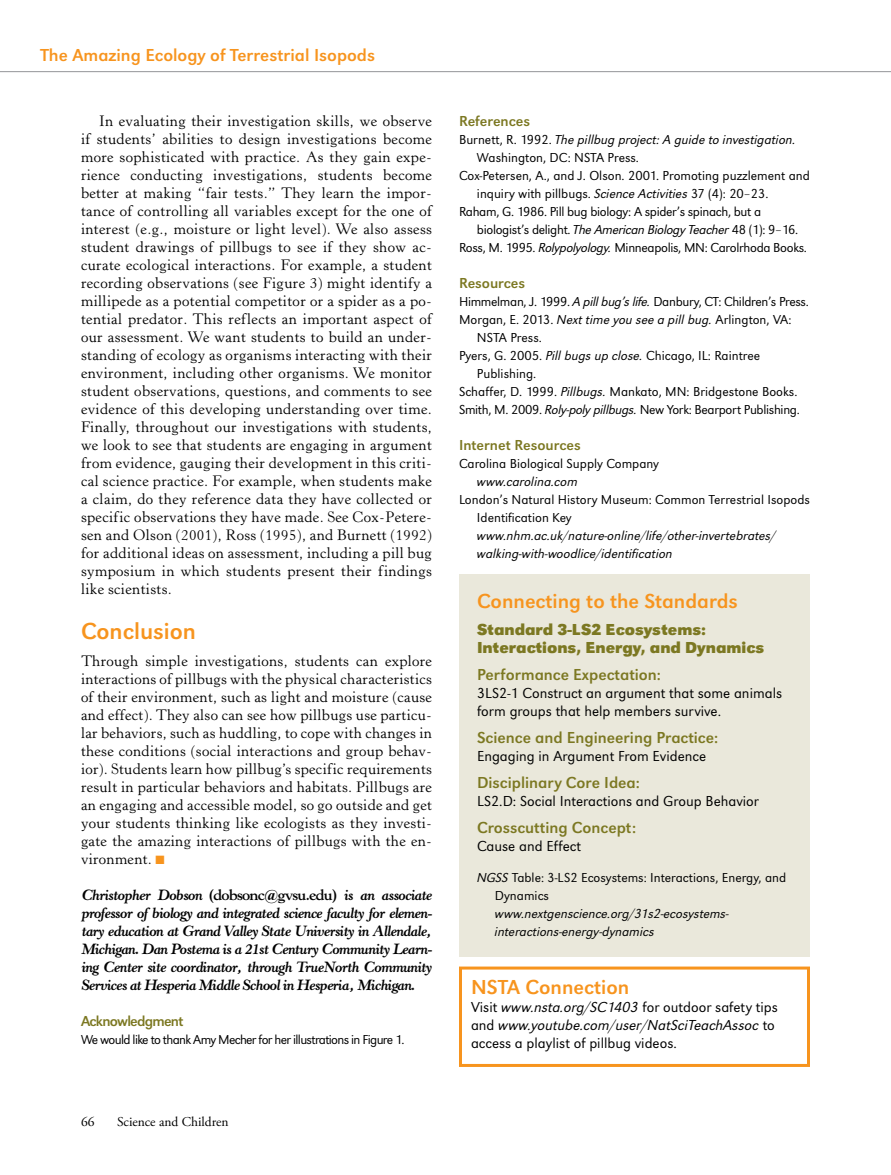
<style>
.page{position:relative;width:891px;height:1175px;background:#fff}
.page>*{position:absolute;margin:0;border:0;box-sizing:border-box;transform-origin:0 0}
.t1{font:24px "URW Grotesk TOT";color:#f7941e}
.t2{font:21px "URW Grotesk TOT";color:#f7941e}
.t3{font:18px "URW Grotesk TOT";color:#f7941e}
.t4{font:16.5px "URW Grotesk TOT";color:#7c7822}
.t5{font:700 16.5px/18px "URW Grotesk TOT";color:#7c7822}
.t6{font:15px/18px "Horley Old Style MT Std";letter-spacing:.02em;color:#000;text-align:justify}
.t7{font:italic 700 15px/18px "Horley Old Style MT Std";letter-spacing:-.05em;color:#000;text-align:justify}
.t8{font:300 15px/18px "URW Grotesk TOT";color:#000}
.t9{font:15px "URW Grotesk TOT";color:#7c7822}
.t10{font:15px "URW Grotesk TOT";letter-spacing:-.05em;color:#7c7822}
.t11{font:300 13.5px/18px "URW Grotesk TOT";color:#000}
.t12{font:300 13.5px "URW Grotesk TOT";letter-spacing:-.025em;color:#000}
.t13{font:italic 300 13.5px/18px "URW Grotesk TOT";color:#000}
.t14{font:300 13.5px "URW Grotesk TOT";letter-spacing:-.05em;color:#000}
.t15{font:13.5px "Adobe Garamond Pro";color:#000}
.s1{color:#f7941e}
.s2{font-style:normal}
.s3{font-style:italic}
</style>
<div class="page">
<hr style="left:0;top:71px;width:891px;height:1px;background:#939598">
<div style="left:459px;top:966px;width:351px;height:100px;border:3px solid #f7941e"></div>
<div style="left:459px;top:574px;width:351px;height:382px;background:#eae8db"></div>
<p class="t3" style="left:40px;top:44px;width:336px">The Amazing Ecology of Terrestrial Isopods</p>
<p class="t6" style="left:81px;top:112px;width:353px;text-indent:18px">In evaluating their investigation skills, we observe if students’ abilities to design investigations become more sophisticated with practice. As they gain expe&shy;rience conducting investigations, students become better at making “fair tests.” They learn the impor&shy;tance of controlling all variables except for the one of interest (e.g., moisture or light level). We also assess student drawings of pillbugs to see if they show ac&shy;curate ecological interactions. For example, a student recording observations (see Figure 3) might identify a millipede as a potential competitor or a spider as a po&shy;tential predator. This reflects an important aspect of our assessment. We want students to build an under&shy;standing of ecology as organisms interacting with their environment, including other organisms. We monitor student observations, questions, and comments to see evidence of this developing understanding over time.<br>Finally, throughout our investigations with students, we look to see that students are engaging in argument from evidence, gauging their development in this criti&shy;cal science practice. For example, when students make a claim, do they reference data they have collected or specific observations they have made. See Cox-Petere&shy;sen and Olson (2001), Ross (1995), and Burnett (1992) for additional ideas on assessment, including a pill bug symposium in which students present their findings like scientists.</p>
<h1 class="t1" style="left:81px;top:617px;width:117px">Conclusion</h1>
<p class="t6" style="left:81px;top:652px;width:353px">Through simple investigations, students can explore interactions of pillbugs with the physical characteristics of their environment, such as light and moisture (cause and effect). They also can see how pillbugs use particu&shy;lar behaviors, such as huddling, to cope with changes in these conditions (social interactions and group behav&shy;ior). Students learn how pillbug’s specific requirements result in particular behaviors and habitats. Pillbugs are an engaging and accessible model, so go outside and get your students thinking like ecologists as they investi&shy;gate the amazing interactions of pillbugs with the en&shy;vironment. <span class="s1">■</span></p>
<p class="t7" style="left:81px;top:886px;width:353px">Christopher Dobson <span class="s2">(dobsonc@gvsu.edu)</span> is an associate professor of biology and integrated science faculty for elemen&shy;tary education at Grand Valley State University in Allendale, Michigan. Dan Postema is a 21st Century Community Learn&shy;ing Center site coordinator, through TrueNorth Community Services at Hesperia Middle School in Hesperia, Michigan.</p>
<p class="t10" style="left:81px;top:1012px;width:104px">Acknowledgment</p>
<p class="t14" style="left:81px;top:1032px;width:325px">We would like to thank Amy Mecher for her illustrations in Figure 1.</p>
<p class="t15" style="left:81px;top:1113px;width:15px">66</p>
<p class="t15" style="left:117px;top:1113px;width:113px">Science and Children</p>
<p class="t9" style="left:459px;top:112px;width:73px">References</p>
<p class="t13" style="left:459px;top:130px;width:338px"><span class="s2">Burnett, R. 1992.</span> The pillbug project: A guide to investigation.</p>
<p class="t11" style="left:477px;top:149px;width:164px">Washington, DC: NSTA Press.</p>
<p class="t11" style="left:459px;top:166px;width:352px">Cox-Petersen, A., and J. Olson. 2001. Promoting puzzlement and</p>
<p class="t11" style="left:477px;top:184px;width:293px">inquiry with pillbugs. <span class="s3">Science Activities</span> 37 (4): 20–23.</p>
<p class="t12" style="left:459px;top:204px;width:304px">Raham, G. 1986. Pill bug biology: A spider’s spinach, but a</p>
<p class="t12" style="left:477px;top:222px;width:323px">biologist’s delight. <span class="s3">The American Biology Teacher</span> 48 (1): 9–16.</p>
<p class="t12" style="left:459px;top:240px;width:350px">Ross, M. 1995. <span class="s3">Rolypolyology.</span> Minneapolis, MN: Carolrhoda Books.</p>
<p class="t9" style="left:459px;top:274px;width:68px">Resources</p>
<p class="t12" style="left:459px;top:294px;width:351px">Himmelman, J. 1999. <span class="s3">A pill bug’s life.</span> Danbury, CT: Children’s Press.</p>
<p class="t11" style="left:459px;top:311px;width:334px">Morgan, E. 2013. <span class="s3">Next time you see a pill bug.</span> Arlington, VA:</p>
<p class="t11" style="left:477px;top:328px;width:66px">NSTA Press.</p>
<p class="t11" style="left:459px;top:346px;width:303px">Pyers, G. 2005. <span class="s3">Pill bugs up close.</span> Chicago, IL: Raintree</p>
<p class="t11" style="left:477px;top:364px;width:61px">Publishing.</p>
<p class="t11" style="left:459px;top:382px;width:340px">Schaffer, D. 1999. <span class="s3">Pillbugs.</span> Mankato, MN: Bridgestone Books.</p>
<p class="t12" style="left:459px;top:402px;width:342px">Smith, M. 2009. <span class="s3">Roly-poly pillbugs.</span> New York: Bearport Publishing.</p>
<p class="t9" style="left:459px;top:436px;width:123px">Internet Resources</p>
<p class="t11" style="left:459px;top:455px;width:202px">Carolina Biological Supply Company</p>
<p class="t13" style="left:477px;top:472px;width:102px">www.carolina.com</p>
<p class="t11" style="left:477px;top:490px;width:335px;text-indent:-18px">London’s Natural History Museum: Common Terrestrial Isopods<br>Identification Key</p>
<p class="t13" style="left:477px;top:526px;width:301px">www.nhm.ac.uk/nature-online/life/other-invertebrates/ walking-with-woodlice/identification</p>
<h2 class="t2" style="left:477px;top:588px;width:263px">Connecting to the Standards</h2>
<p class="t5" style="left:477px;top:620px;width:289px">Standard 3-LS2 Ecosystems:<br>Interactions, Energy, and Dynamics</p>
<p class="t4" style="left:477px;top:664px;width:186px">Performance Expectation:</p>
<p class="t8" style="left:477px;top:684px;width:307px">3LS2-1 Construct an argument that some animals form groups that help members survive.</p>
<p class="t4" style="left:477px;top:727px;width:243px">Science and Engineering Practice:</p>
<p class="t8" style="left:477px;top:747px;width:231px">Engaging in Argument From Evidence</p>
<p class="t4" style="left:477px;top:772px;width:164px">Disciplinary Core Idea:</p>
<p class="t8" style="left:477px;top:792px;width:283px">LS2.D: Social Interactions and Group Behavior</p>
<p class="t4" style="left:477px;top:817px;width:161px">Crosscutting Concept:</p>
<p class="t8" style="left:477px;top:837px;width:105px">Cause and Effect</p>
<p class="t11" style="left:495px;top:869px;width:293px;text-indent:-18px"><span class="s3">NGSS</span> Table: 3-LS2 Ecosystems: Interactions, Energy, and<br>Dynamics</p>
<p class="t13" style="left:495px;top:904px;width:236px">www.nextgenscience.org/31s2-ecosystems&shy;interactions-energy-dynamics</p>
<h2 class="t2" style="left:471px;top:975px;width:160px">NSTA Connection</h2>
<p class="t8" style="left:471px;top:998px;width:308px">Visit <span class="s3">www.nsta.org/SC1403</span> for outdoor safety tips and <span class="s3">www.youtube.com/user/NatSciTeachAssoc</span> to access a playlist of pillbug videos.</p>
</div>
